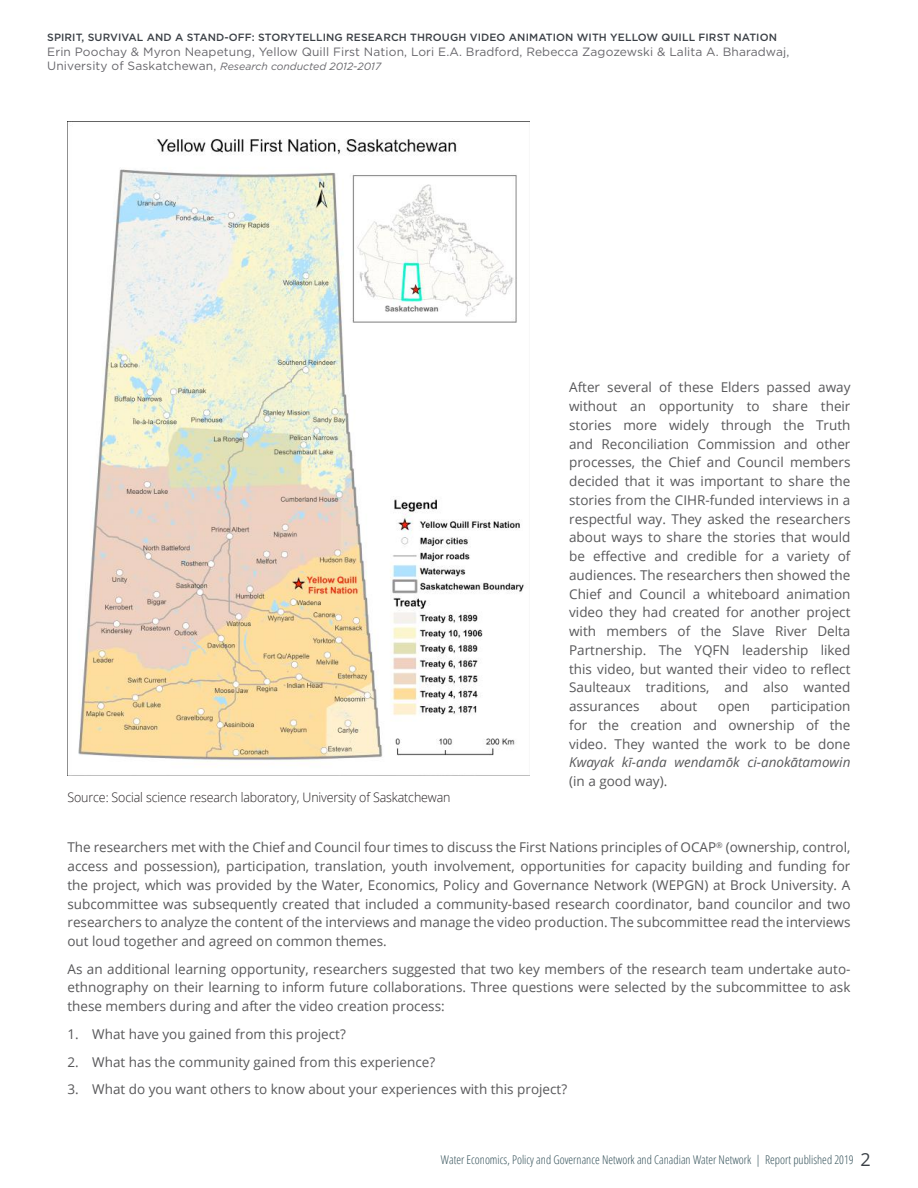
<style>
.page{position:relative;width:918px;height:1188px;background:#fff}
.page>*{position:absolute;margin:0;border:0;box-sizing:border-box;transform-origin:0 0}
.t1{font:13.5px/18.8px "Open Sans";color:#58585a;text-align:justify}
.t2{font:italic 13.5px "Open Sans";color:#58585a}
.t3{font:300 13.05px "Open Sans";letter-spacing:-.01em;color:#231e20;scale:.95 1}
.t4{font:12px "Gotham";letter-spacing:.01em;color:#67666b}
.t5{font:300 condensed 12px "Open Sans";color:#345159}
.t6{font:500 10.5px "Gotham";letter-spacing:.01em;color:#3b4046}
.t7{font:italic 10.5px "Gotham";color:#67666b}
.s1{font-style:normal;font-size:12px}
.s2{font-weight:400;font-stretch:normal;font-size:18px;color:#3b4046}
</style>
<div class="page">
<img style="left:78px;top:139px;width:446px;height:623px">
<p class="t6" style="left:47px;top:30px;width:731px">SPIRIT, SURVIVAL AND A STAND-OFF: STORYTELLING RESEARCH THROUGH VIDEO ANIMATION WITH YELLOW QUILL FIRST NATION</p>
<p class="t4" style="left:47px;top:45px;width:744px">Erin Poochay &amp; Myron Neapetung, Yellow Quill First Nation, Lori E.A. Bradford, Rebecca Zagozewski &amp; Lalita A. Bharadwaj,</p>
<p class="t7" style="left:47px;top:60px;width:336px"><span class="s1">University of Saskatchewan,</span> Research conducted 2012-2017</p>
<p class="t3" style="left:68px;top:788px;width:405px">Source: Social science research laboratory, University of Saskatchewan</p>
<p class="t1" style="left:569px;top:378px;width:283px">After several of these Elders passed away without an opportunity to share their stories more widely through the Truth and Reconciliation Commission and other processes, the Chief and Council members decided that it was important to share the stories from the CIHR-funded interviews in a respectful way. They asked the researchers about ways to share the stories that would be effective and credible for a variety of audiences. The researchers then showed the Chief and Council a whiteboard animation video they had created for another project with members of the Slave River Delta Partnership. The YQFN leadership liked this video, but wanted their video to reflect Saulteaux traditions, and also wanted assurances</p>
<p class="t1" style="left:660px;top:696px;width:38px">about</p>
<p class="t1" style="left:718px;top:696px;width:34px">open</p>
<p class="t1" style="left:569px;top:696px;width:283px;text-indent:202px">participation for the creation and ownership of the video. They wanted the work to be done</p>
<p class="t2" style="left:569px;top:753px;width:283px">Kwayak kī-anda wendamōk ci-anokātamowin</p>
<p class="t1" style="left:569px;top:771px;width:100px">(in a good way).</p>
<p class="t1" style="left:68px;top:838px;width:785px">The researchers met with the Chief and Council four times to discuss the First Nations principles of OCAP<sup>®</sup> (ownership, control, access and possession), participation, translation, youth involvement, opportunities for capacity building and funding for the project, which was provided by the Water, Economics, Policy and Governance Network (WEPGN) at Brock University. A subcommittee was subsequently created that included a community-based research coordinator, band councilor and two researchers to analyze the content of the interviews and manage the video production. The subcommittee read the interviews out loud together and agreed on common themes.</p>
<p class="t1" style="left:68px;top:959px;width:785px">As an additional learning opportunity, researchers suggested that two key members of the research team undertake auto&shy;ethnography on their learning to inform future collaborations. Three questions were selected by the subcommittee to ask these members during and after the video creation process:</p>
<p class="t1" style="left:68px;top:1024px;width:280px">1. What have you gained from this project?</p>
<p class="t1" style="left:68px;top:1052px;width:369px">2. What has the community gained from this experience?</p>
<p class="t1" style="left:68px;top:1080px;width:501px">3. What do you want others to know about your experiences with this project?</p>
<p class="t5" style="left:441px;top:1152px;width:431px">Water Economics, Policy and Governance Network and Canadian Water Network | Report published 2019 <span class="s2">2</span></p>
</div>
